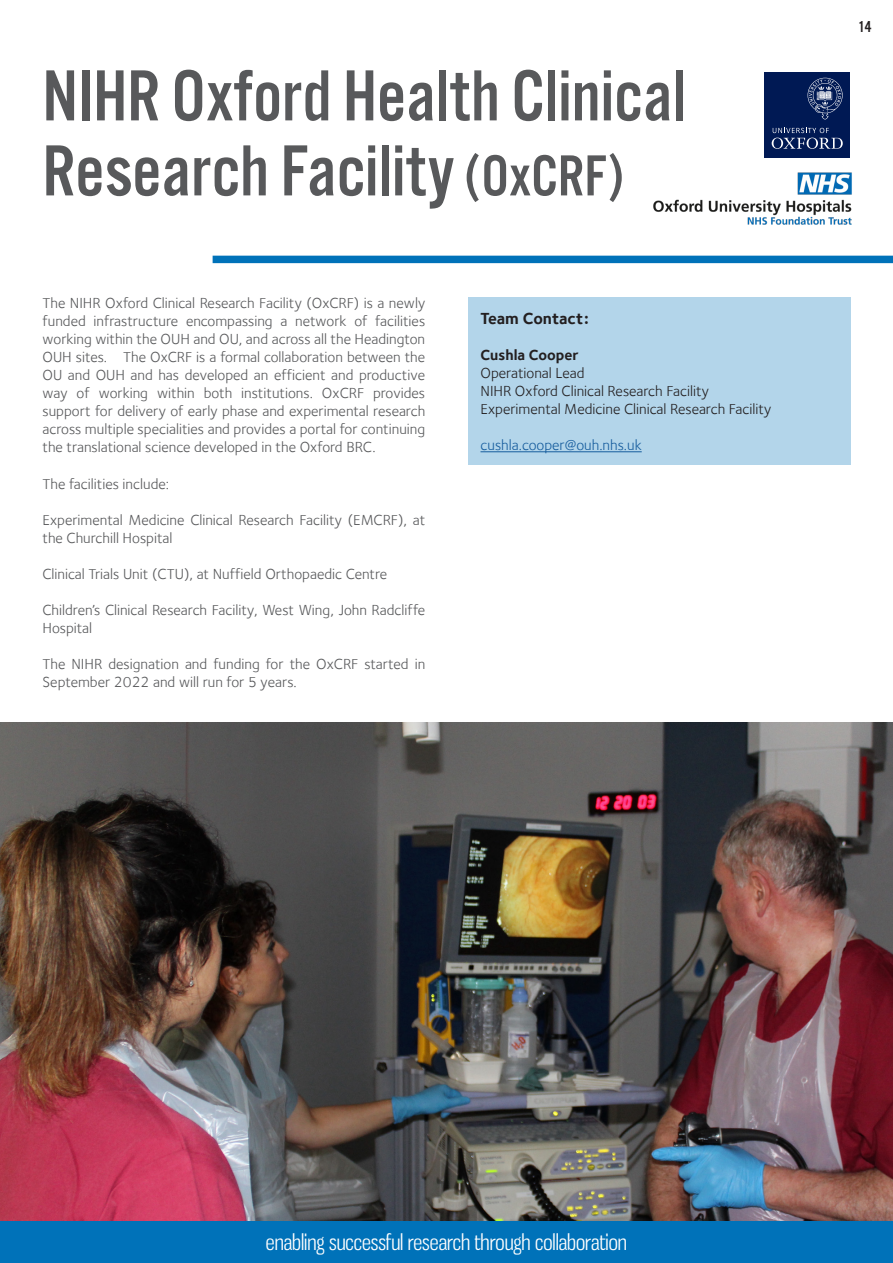
<style>
.page{position:relative;width:893px;height:1263px;background:#fff}
.page>*{position:absolute;margin:0;border:0;box-sizing:border-box;transform-origin:0 0}
.t1{font:75px "Alternate Got No 3 D";color:#58595b}
.t2{font:21px "Gnuolane Bk";color:#fff}
.t3{font:700 16.5px "Foundry Sterling";color:#231f20}
.t4{font:16.5px "Alternate Got No 3 D";color:#231f20}
.t5{font:15px/18px "Foundry Sterling";color:#58595b}
.t6{font:15px "Foundry Sterling";color:#231f20}
.t7{font:15px "Foundry Sterling";color:#175d9e}
.t8{font:700 15px "Foundry Sterling";color:#231f20}
.s1{font-size:60px}
</style>
<div class="page">
<div style="left:0;top:1220px;width:893px;height:43px;background:#0072b9"></div>
<div style="left:213px;top:256px;width:680px;height:7px;background:#0072b9"></div>
<div style="left:468px;top:298px;width:382px;height:167px;background:#b3d5ea"></div>
<hr style="left:480px;top:451px;width:162px;height:1px;background:#175d9e">
<img style="left:653px;top:172px;width:199px;height:53px">
<div style="left:764px;top:72px;width:86px;height:86px;background:#001954"></div>
<svg style="left:772px;top:128px;width:71px;height:21px"></svg>
<svg style="left:808px;top:78px;width:35px;height:42px"></svg>
<img style="left:0;top:723px;width:893px;height:497px">
<p class="t1" style="left:43px;top:56px;width:645px">NIHR Oxford Health Clinical</p>
<p class="t1" style="left:43px;top:131px;width:583px">Research Facility <span class="s1">(OxCRF)</span></p>
<p class="t5" style="left:43px;top:294px;width:384px;text-align:justify">The NIHR Oxford Clinical Research Facility (OxCRF) is a newly funded infrastructure encompassing a network of facilities working within the OUH and OU, and across all the Headington OUH sites. The OxCRF is a formal collaboration between the OU and OUH and has developed an efficient and productive way of working within both institutions. OxCRF provides support for delivery of early phase and experimental research across multiple specialities and provides a portal for continuing the translational science developed in the Oxford BRC.</p>
<p class="t5" style="left:43px;top:474px;width:128px">The facilities include:</p>
<p class="t5" style="left:43px;top:510px;width:384px">Experimental Medicine Clinical Research Facility (EMCRF), at the Churchill Hospital</p>
<p class="t5" style="left:43px;top:564px;width:346px">Clinical Trials Unit (CTU), at Nuffield Orthopaedic Centre</p>
<p class="t5" style="left:43px;top:600px;width:384px">Children’s Clinical Research Facility, West Wing, John Radcliffe<br>Hospital</p>
<p class="t5" style="left:43px;top:654px;width:384px">The NIHR designation and funding for the OxCRF started in<br>September 2022 and will run for 5 years.</p>
<p class="t3" style="left:480px;top:309px;width:110px">Team Contact:</p>
<p class="t8" style="left:480px;top:346px;width:100px">Cushla Cooper</p>
<p class="t6" style="left:480px;top:365px;width:105px">Operational Lead</p>
<p class="t6" style="left:480px;top:383px;width:230px">NIHR Oxford Clinical Research Facility</p>
<p class="t6" style="left:480px;top:401px;width:292px">Experimental Medicine Clinical Research Facility</p>
<p class="t7" style="left:480px;top:437px;width:163px">cushla.cooper@ouh.nhs.uk</p>
<p class="t4" style="left:858px;top:18px;width:15px">14</p>
<h2 class="t2" style="left:266px;top:1230px;width:363px">enabling successful research through collaboration</h2>
</div>
